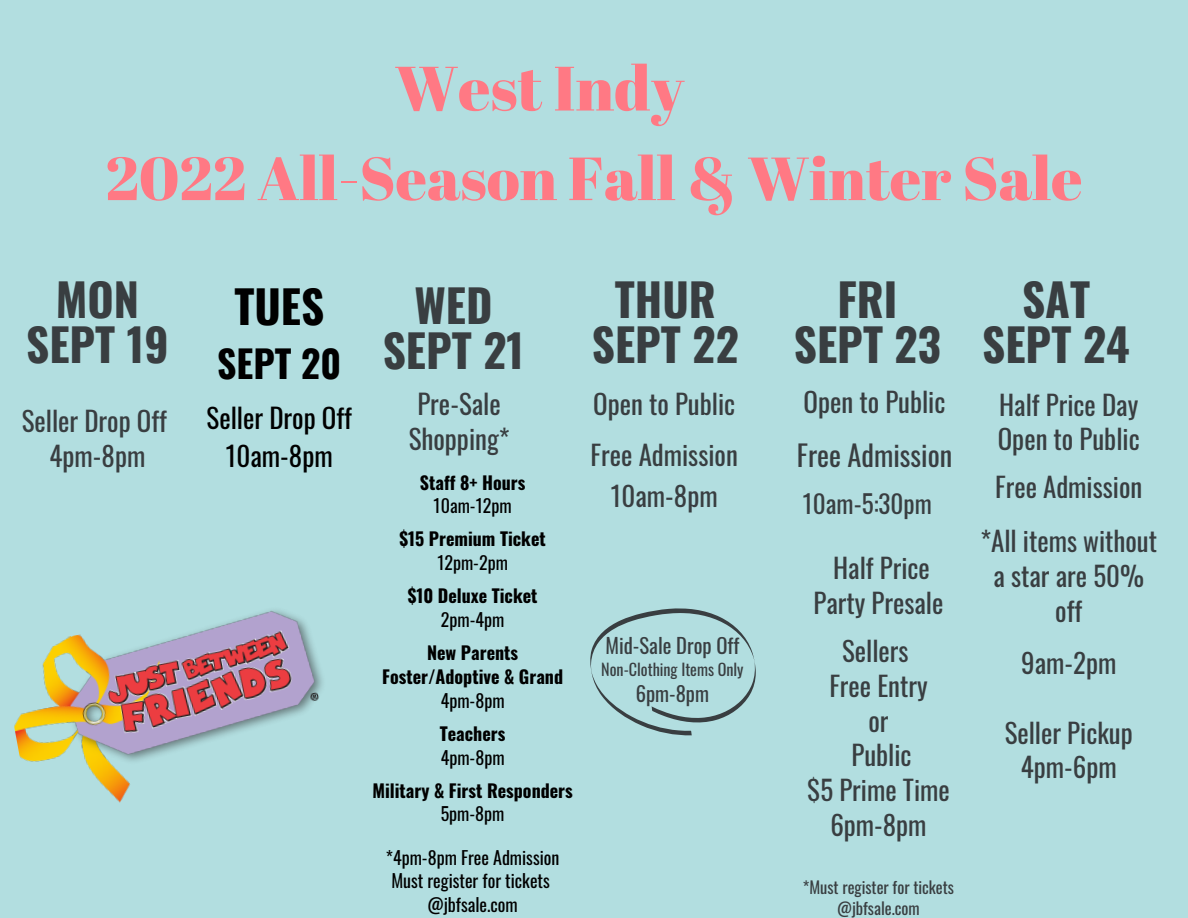
<style>
.page{position:relative;width:1188px;height:918px;background:#b2dee0}
.page>*{position:absolute;margin:0;border:0;box-sizing:border-box;transform-origin:0 0}
.t1{font:62.55px "Abril Fatface";color:#ff7984}
.t2{font:60.75px "Abril Fatface";color:#ff7984}
.t3{font:700 45.15px/45px "Oswald";color:#393e41;text-align:center}
.t4{font:700 45.15px "Oswald";color:#000}
.t5{font:700 37.65px "Oswald";color:#000}
.t6{font:28.5px "Oswald";color:#393e41}
.t7{font:27px/34.8px "Oswald";color:#393e41;text-align:center}
.t8{font:27px/37.2px "Oswald";color:#000;text-align:center}
.t9{font:25.05px "Oswald";color:#393e41}
.t10{font:20.55px "Oswald";color:#393e41}
.t11{font:700 18px/23.7px "Oswald";color:#000;text-align:center}
.t12{font:18px/23.7px "Oswald";color:#000;text-align:center}
.t13{font:16.5px/20.9px "Oswald";color:#393e41;text-align:center}
.t14{font:16.05px "Oswald";color:#393e41}
</style>
<div class="page">
<img style="left:14px;top:610px;width:309px;height:193px">
<svg style="left:590px;top:608px;width:166px;height:127px"></svg>
<h1 class="t1" style="left:395px;top:44px;width:291px">West Indy</h1>
<h2 class="t2" style="left:105px;top:136px;width:979px">2022 All-Season Fall &amp; Winter Sale</h2>
<h3 class="t3" style="left:26px;top:275px;width:144px">MON<br>SEPT 19</h3>
<p class="t7" style="left:22px;top:402px;width:146px">Seller Drop Off<br>4pm-8pm</p>
<h3 class="t4" style="left:234px;top:271px;width:91px">TUES</h3>
<h3 class="t5" style="left:217px;top:334px;width:126px">SEPT 20</h3>
<p class="t8" style="left:207px;top:399px;width:147px">Seller Drop Off<br>10am-8pm</p>
<h3 class="t3" style="left:383px;top:281px;width:143px">WED<br>SEPT 21</h3>
<h3 class="t3" style="left:592px;top:275px;width:149px">THUR<br>SEPT 22</h3>
<h3 class="t3" style="left:794px;top:275px;width:149px">FRI<br>SEPT 23</h3>
<h3 class="t3" style="left:982px;top:275px;width:149px">SAT<br>SEPT 24</h3>
<p class="t7" style="left:409px;top:386px;width:102px">Pre-Sale<br>Shopping*</p>
<p class="t7" style="left:591px;top:378px;width:149px;line-height:51px;text-align:left">Open to Public<br>Free Admission</p>
<p class="t7" style="left:611px;top:478px;width:108px">10am-8pm</p>
<p class="t11" style="left:420px;top:470px;width:107px">Staff 8+ Hours</p>
<p class="t12" style="left:434px;top:493px;width:80px">10am-12pm</p>
<p class="t11" style="left:399px;top:526px;width:148px">$15 Premium Ticket</p>
<p class="t12" style="left:437px;top:550px;width:72px">12pm-2pm</p>
<p class="t11" style="left:408px;top:583px;width:131px">$10 Deluxe Ticket</p>
<p class="t12" style="left:441px;top:607px;width:65px">2pm-4pm</p>
<p class="t11" style="left:382px;top:640px;width:182px">New Parents<br>Foster/Adoptive &amp; Grand</p>
<p class="t12" style="left:441px;top:688px;width:65px">4pm-8pm</p>
<p class="t11" style="left:440px;top:721px;width:67px">Teachers</p>
<p class="t12" style="left:441px;top:745px;width:65px">4pm-8pm</p>
<p class="t11" style="left:372px;top:778px;width:202px">Military &amp; First Responders</p>
<p class="t12" style="left:441px;top:801px;width:65px">5pm-8pm</p>
<p class="t12" style="left:386px;top:845px;width:175px">*4pm-8pm Free Admission<br>Must register for tickets @jbfsale.com</p>
<p class="t10" style="left:605px;top:630px;width:135px">Mid-Sale Drop Off</p>
<p class="t14" style="left:601px;top:657px;width:144px">Non-Clothing Items Only</p>
<p class="t10" style="left:636px;top:677px;width:75px">6pm-8pm</p>
<p class="t7" style="left:804px;top:383px;width:143px">Open to Public</p>
<p class="t6" style="left:797px;top:433px;width:157px">Free Admission</p>
<p class="t9" style="left:803px;top:484px;width:130px">10am-5:30pm</p>
<p class="t7" style="left:813px;top:550px;width:131px">Half Price<br>Party Presale</p>
<p class="t7" style="left:807px;top:632px;width:144px">Sellers<br>Free Entry<br>or<br>Public<br>$5 Prime Time<br>6pm-8pm</p>
<p class="t13" style="left:803px;top:876px;width:153px">*Must register for tickets @jbfsale.com</p>
<p class="t7" style="left:998px;top:386px;width:143px;text-align:left">Half Price Day<br>Open to Public</p>
<p class="t7" style="left:980px;top:459px;width:178px;line-height:54px">Free Admission *All items without</p>
<p class="t7" style="left:993px;top:557px;width:152px">a star are 50% off</p>
<p class="t7" style="left:1021px;top:644px;width:97px">9am-2pm</p>
<p class="t7" style="left:1005px;top:714px;width:130px">Seller Pickup<br>4pm-6pm</p>
</div>
